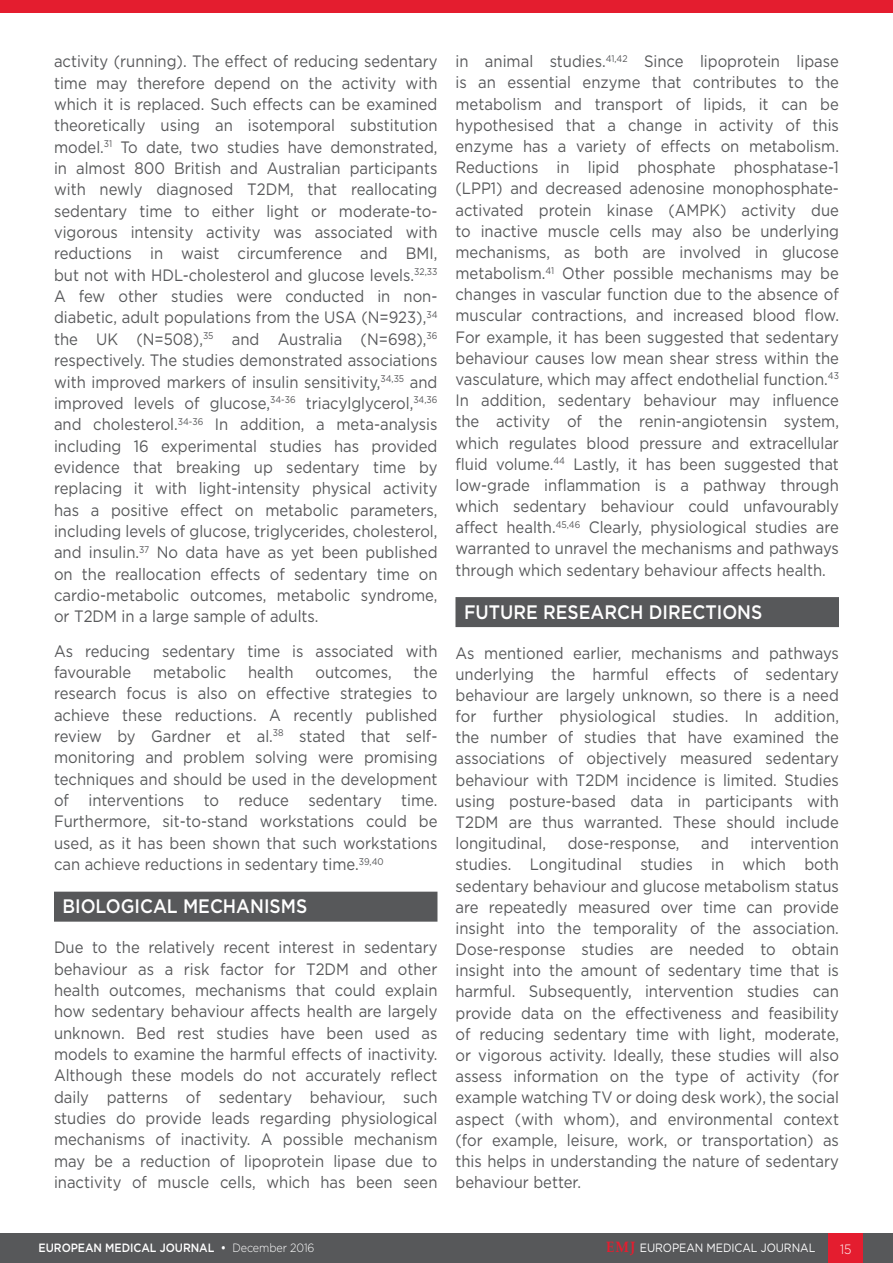
<style>
.page{position:relative;width:893px;height:1263px;background:#fff}
.page>*{position:absolute;margin:0;border:0;box-sizing:border-box;transform-origin:0 0}
._8__Heading_1{font:500 19.5px "Gotham";color:#fff;scale:.9 1}
._11__Main_text{font:16.5px/21.1px "Gotham";color:#57585a;text-align:justify;scale:.9 1}
.t1{font:300 13.5px "Gotham";color:#fff;scale:.9 1}
.t2{font:500 12px "Gotham";letter-spacing:-.005em;color:#fff;scale:.9 1}
.t3{font:12px "Gotham";letter-spacing:-.005em;color:#fff;scale:.9 1}
.s1{font-weight:300}
.s2{font-family:"Palatino Linotype";font-weight:700;font-size:15px;color:#e41d2f}
</style>
<div class="page">
<div style="left:0;top:1233px;width:893px;height:30px;background:#57585a"></div>
<div style="left:829px;top:1233px;width:34px;height:30px;background:#e41d2f"></div>
<div style="left:0;top:0;width:893px;height:12px;background:#e41d2f"></div>
<div style="left:54px;top:892px;width:383px;height:30px;background:#57585a"></div>
<div style="left:455px;top:597px;width:384px;height:30px;background:#57585a"></div>
<p class="_11__Main_text" style="left:54px;top:50px;width:428px">activity (running). The effect of reducing sedentary time may therefore depend on the activity with which it is replaced. Such effects can be examined theoretically using an isotemporal substitution model.<sup>31</sup> To date, two studies have demonstrated, in almost 800 British and Australian participants with newly diagnosed T2DM, that reallocating sedentary time to either light or moderate-to&shy;vigorous intensity activity was associated with reductions in waist circumference and BMI, but not with HDL-cholesterol and glucose levels.<sup>32,33<br></sup>A few other studies were conducted in non&shy;diabetic, adult populations from the USA (N=923),<sup>34 </sup>the UK (N=508),<sup>35</sup> and Australia (N=698),<sup>36 </sup>respectively. The studies demonstrated associations with improved markers of insulin sensitivity,<sup>34,35</sup> and improved levels of glucose,<sup>34-36</sup> triacylglycerol,<sup>34,36 </sup>and cholesterol.<sup>34-36</sup> In addition, a meta-analysis including 16 experimental studies has provided evidence that breaking up sedentary time by replacing it with light-intensity physical activity has a positive effect on metabolic parameters, including levels of glucose, triglycerides, cholesterol, and insulin.<sup>37</sup> No data have as yet been published on the reallocation effects of sedentary time on cardio-metabolic outcomes, metabolic syndrome, or T2DM in a large sample of adults.</p>
<p class="_11__Main_text" style="left:54px;top:640px;width:428px">As reducing sedentary time is associated with favourable</p>
<p class="_11__Main_text" style="left:54px;top:661px;width:428px;text-indent:360px">the research focus is also on effective strategies to achieve these reductions. A recently published review by Gardner et al.<sup>38</sup> stated that self&shy;monitoring and problem solving were promising techniques and should be used in the development of interventions to reduce sedentary time.<br>Furthermore, sit-to-stand workstations could be used, as it has been shown that such workstations can achieve reductions in sedentary time.<sup>39,40</sup></p>
<p class="_8__Heading_1" style="left:63px;top:893px;width:273px">BIOLOGICAL MECHANISMS</p>
<p class="_11__Main_text" style="left:54px;top:936px;width:428px">Due to the relatively recent interest in sedentary behaviour as a risk factor for T2DM and other health outcomes, mechanisms that could explain how sedentary behaviour affects health are largely unknown. Bed rest studies have been used as models to examine the harmful effects of inactivity.<br>Although these models do not accurately reflect daily patterns of sedentary behaviour, such studies do provide leads regarding physiological mechanisms of inactivity. A possible mechanism may be a reduction of lipoprotein lipase due to inactivity of muscle cells, which has been seen</p>
<p class="_11__Main_text" style="left:153px;top:661px;width:83px">metabolic</p>
<p class="_11__Main_text" style="left:248px;top:661px;width:52px">health</p>
<p class="_11__Main_text" style="left:315px;top:661px;width:86px">outcomes,</p>
<p class="_11__Main_text" style="left:455px;top:50px;width:428px">in animal studies.<sup>41,42</sup> Since lipoprotein lipase is an essential enzyme that contributes to the metabolism and transport of lipids, it can be hypothesised that a change in activity of this enzyme has a variety of effects on metabolism.<br>Reductions in lipid phosphate phosphatase-1 (LPP1) and decreased adenosine monophosphate&shy;activated protein kinase (AMPK) activity due to inactive muscle cells may also be underlying mechanisms, as both are involved in glucose metabolism.<sup>41</sup> Other possible mechanisms may be changes in vascular function due to the absence of muscular contractions, and increased blood flow.<br>For example, it has been suggested that sedentary behaviour causes low mean shear stress within the vasculature, which may affect endothelial function.<sup>43<br></sup>In addition, sedentary behaviour may influence the activity of the renin-angiotensin system, which regulates blood pressure and extracellular fluid volume.<sup>44</sup> Lastly, it has been suggested that low-grade inflammation is a pathway through which sedentary behaviour could unfavourably affect health.<sup>45,46</sup> Clearly, physiological studies are warranted to unravel the mechanisms and pathways through which sedentary behaviour affects health.</p>
<p class="_8__Heading_1" style="left:464px;top:599px;width:333px">FUTURE RESEARCH DIRECTIONS</p>
<p class="_11__Main_text" style="left:455px;top:642px;width:428px">As mentioned earlier, mechanisms and pathways underlying the harmful effects of sedentary behaviour are largely unknown, so there is a need for further physiological studies. In addition, the number of studies that have examined the associations of objectively measured sedentary behaviour with T2DM incidence is limited. Studies using posture-based data in participants with T2DM are thus warranted. These should include longitudinal,</p>
<p class="_11__Main_text" style="left:568px;top:832px;width:126px">dose-response,</p>
<p class="_11__Main_text" style="left:701px;top:832px;width:32px">and</p>
<p class="_11__Main_text" style="left:455px;top:832px;width:428px;text-indent:295px">intervention studies. Longitudinal studies in which both sedentary behaviour and glucose metabolism status are repeatedly measured over time can provide insight into the temporality of the association.<br>Dose-response studies are needed to obtain insight into the amount of sedentary time that is harmful. Subsequently, intervention studies can provide data on the effectiveness and feasibility of reducing sedentary time with light, moderate, or vigorous activity. Ideally, these studies will also assess information on the type of activity (for example watching TV or doing desk work), the social aspect (with whom), and environmental context (for example, leisure, work, or transportation) as this helps in understanding the nature of sedentary behaviour better.</p>
<p class="t2" style="left:39px;top:1240px;width:308px">EUROPEAN MEDICAL JOURNAL • <span class="s1">December 2016</span></p>
<p class="t3" style="left:606px;top:1240px;width:234px"><span class="s2">EMJ</span> EUROPEAN MEDICAL JOURNAL</p>
<p class="t1" style="left:840px;top:1240px;width:14px">15</p>
</div>
